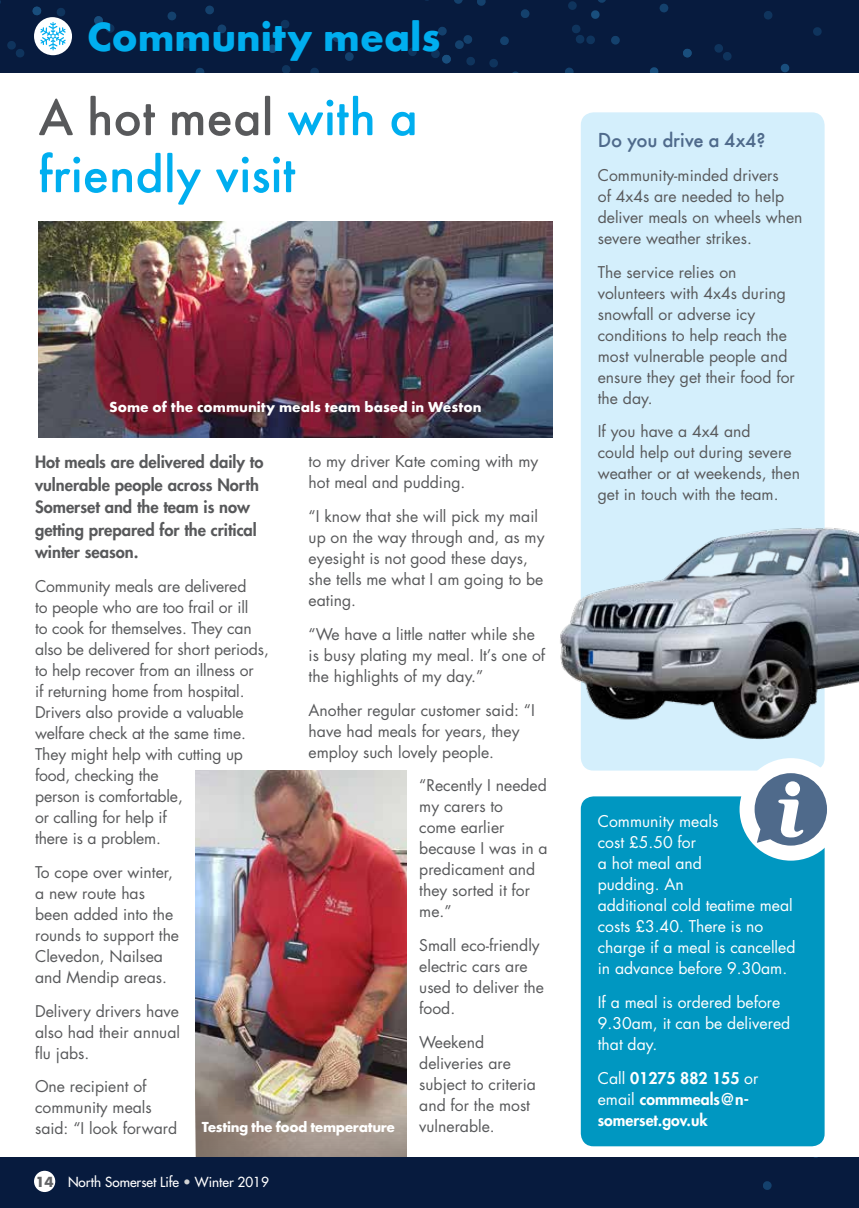
<style>
.page{position:relative;width:859px;height:1208px;background:#fff}
.page>*{position:absolute;margin:0;border:0;box-sizing:border-box;transform-origin:0 0}
.t1{font:500 54px/57px "Futura Round";color:#00aeef}
.t2{font:700 42px "Futura Round";color:#00aeef}
.t3{font:500 21px "Futura Round";letter-spacing:-.01em;color:#4f6a8b}
.t4{font:800 16.5px/22.5px "Futura LT";color:#58595b}
.t5{font:15.75px/21px "Futura LT";color:#58595b}
.t6{font:15.75px/21px "Futura LT";color:#fff}
.t7{font:800 15.75px/21px "Futura LT";color:#fff}
.t8{font:700 15px "Futura Round";color:#fff}
.t9{font:700 15px "Futura Round";letter-spacing:-.03em;color:#fff}
.t10{font:13.5px "Futura LT";color:#fff}
.t11{font:700 13.5px "Futura LT";color:#636466}
.s1{color:#58595b}
.s2{color:#d1d3d4}
.s3{font-weight:400}
</style>
<div class="page">
<div style="left:0;top:1157px;width:859px;height:51px;background:#071b3e"></div>
<div style="left:34px;top:1170px;width:21px;height:22px;background:#fff;border-radius:50%"></div>
<div style="left:0;top:0;width:859px;height:72px;background:#071b3e"></div>
<div style="left:34px;top:17px;width:38px;height:38px;background:#fff;border-radius:50%"></div>
<svg style="left:40px;top:22px;width:26px;height:28px"></svg>
<img style="left:38px;top:221px;width:514px;height:216px">
<div style="left:581px;top:796px;width:244px;height:350px;background:#0097c1;border-radius:13px"></div>
<div style="left:581px;top:112px;width:244px;height:658px;background:#d4effc;border-radius:13px"></div>
<svg style="left:739px;top:765px;width:88px;height:95px"></svg>
<img style="left:560px;top:495px;width:299px;height:270px">
<img style="left:196px;top:770px;width:210px;height:387px">
<h1 class="t2" style="left:87px;top:4px;width:355px">Community meals</h1>
<p class="t1" style="left:38px;top:84px;width:381px"><span class="s1">A hot meal</span> with a friendly visit</p>
<h2 class="t8" style="left:109px;top:395px;width:374px">Some of the community meals team based in Weston</h2>
<p class="t4" style="left:35px;top:450px;width:230px">Hot meals are delivered daily to vulnerable people across North<br>Somerset and the team is now getting prepared for the critical winter season.</p>
<p class="t5" style="left:35px;top:576px;width:235px">Community meals are delivered<br>to people who are too frail or ill<br>to cook for themselves. They can also be delivered for short periods, to help recover from an illness or<br>if returning home from hospital.<br>Drivers also provide a valuable welfare check at the same time.<br>They might help with cutting up</p>
<p class="t5" style="left:309px;top:451px;width:231px">to my driver Kate coming with my hot meal and pudding.</p>
<p class="t5" style="left:309px;top:506px;width:237px">“I know that she will pick my mail up on the way through and, as my eyesight is not good these days, she tells me what I am going to be eating.</p>
<p class="t5" style="left:309px;top:623px;width:238px">“We have a little natter while she is busy plating my meal. It’s one of the highlights of my day.”</p>
<p class="t5" style="left:309px;top:699px;width:228px">Another regular customer said: “I have had meals for years, they employ such lovely people.</p>
<p class="t5" style="left:35px;top:765px;width:125px">food, checking the</p>
<p class="t5" style="left:419px;top:775px;width:129px">“Recently I needed</p>
<p class="t5" style="left:35px;top:786px;width:149px">person is comfortable,</p>
<p class="t5" style="left:419px;top:796px;width:85px">my carers to</p>
<p class="t5" style="left:35px;top:807px;width:133px">or calling for help if</p>
<p class="t5" style="left:419px;top:817px;width:87px">come earlier</p>
<p class="t5" style="left:35px;top:828px;width:127px">there is a problem.</p>
<p class="t5" style="left:419px;top:838px;width:130px">because I was in a</p>
<p class="t5" style="left:35px;top:861px;width:139px">To cope over winter,</p>
<p class="t5" style="left:419px;top:859px;width:118px">predicament and</p>
<p class="t5" style="left:35px;top:882px;width:111px">a new route has</p>
<p class="t5" style="left:419px;top:880px;width:112px">they sorted it for</p>
<p class="t5" style="left:35px;top:903px;width:140px">been added into the</p>
<p class="t5" style="left:419px;top:901px;width:34px">me.”</p>
<p class="t5" style="left:35px;top:924px;width:146px">rounds to support the</p>
<p class="t5" style="left:419px;top:935px;width:122px">Small eco-friendly</p>
<p class="t5" style="left:35px;top:945px;width:129px">Clevedon, Nailsea</p>
<p class="t5" style="left:419px;top:956px;width:110px">electric cars are</p>
<p class="t5" style="left:35px;top:966px;width:133px">and Mendip areas.</p>
<p class="t5" style="left:419px;top:977px;width:126px">used to deliver the</p>
<p class="t5" style="left:35px;top:1000px;width:145px">Delivery drivers have</p>
<p class="t5" style="left:419px;top:998px;width:37px">food.</p>
<p class="t5" style="left:35px;top:1021px;width:146px">also had their annual</p>
<p class="t5" style="left:419px;top:1031px;width:66px">Weekend</p>
<p class="t5" style="left:35px;top:1042px;width:56px">fu jabs.</p>
<p class="t5" style="left:419px;top:1052px;width:93px">deliveries are</p>
<p class="t5" style="left:35px;top:1076px;width:113px">One recipient of</p>
<p class="t5" style="left:419px;top:1073px;width:118px">subject to criteria</p>
<p class="t5" style="left:35px;top:1097px;width:118px">community meals</p>
<p class="t5" style="left:419px;top:1094px;width:112px">and for the most</p>
<p class="t5" style="left:35px;top:1118px;width:144px">said: “I look forward</p>
<p class="t5" style="left:419px;top:1115px;width:77px">vulnerable.</p>
<p class="t10" style="left:68px;top:1173px;width:202px">North Somerset Life <span class="s2">•</span> Winter 2019</p>
<p class="t9" style="left:202px;top:1115px;width:195px">Testing the food temperature</p>
<p class="t11" style="left:35px;top:1172px;width:20px">14</p>
<p class="t3" style="left:598px;top:125px;width:169px">Do you drive a 4x4?</p>
<p class="t5" style="left:598px;top:165px;width:206px">Community-minded drivers<br>of 4x4s are needed to help deliver meals on wheels when severe weather strikes.</p>
<p class="t5" style="left:598px;top:261px;width:198px">The service relies on volunteers with 4x4s during snowfall or adverse icy conditions to help reach the most vulnerable people and ensure they get their food for the day.</p>
<p class="t5" style="left:598px;top:421px;width:204px">If you have a 4x4 and<br>could help out during severe weather or at weekends, then get in touch with the team.</p>
<p class="t6" style="left:598px;top:811px;width:199px">Community meals<br>cost £5.50 for<br>a hot meal and<br>pudding. An<br>additional cold teatime meal costs £3.40. There is no charge if a meal is cancelled in advance before 9.30am.</p>
<p class="t6" style="left:598px;top:991px;width:194px">If a meal is ordered before<br>9.30am, it can be delivered that day.</p>
<p class="t7" style="left:598px;top:1067px;width:162px"><span class="s3">Call</span> 01275 882 155 <span class="s3">or email</span> commmeals@n&shy;somerset.gov.uk</p>
</div>
